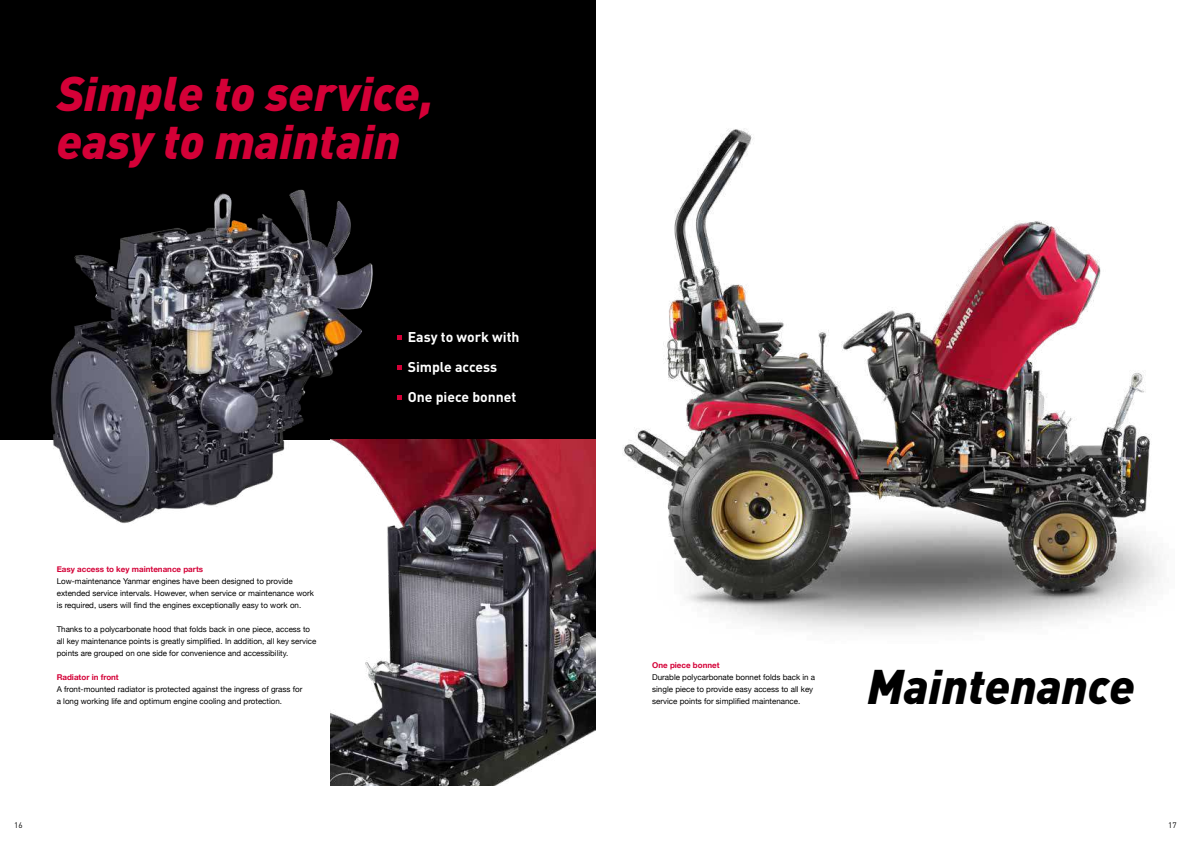
<style>
.page{position:relative;width:1191px;height:842px;background:#fff}
.page>*{position:absolute;margin:0;border:0;box-sizing:border-box;transform-origin:0 0}
.t1{font:italic 900 48px/48px "DIN";color:#d40037}
.t2{font:italic 900 48px "DIN";color:#000}
.t3{font:700 14px/30px "DIN Pro";color:#fff}
.t4{font:8px/12px "Helvetica Neue";color:#000}
.t5{font:700 8px "Helvetica Neue";color:#d40037}
.t6{font:8px "DIN Pro";color:#000}
</style>
<div class="page">
<div style="left:0;top:0;width:595px;height:439px;background:#000"></div>
<img style="left:622px;top:128px;width:539px;height:504px">
<img style="left:330px;top:439px;width:265px;height:346px">
<img style="left:25px;top:189px;width:368px;height:347px">
<svg style="left:397px;top:335px;width:4px;height:4px"></svg>
<svg style="left:397px;top:365px;width:4px;height:4px"></svg>
<svg style="left:397px;top:395px;width:4px;height:4px"></svg>
<h1 class="t1" style="left:57px;top:67px;width:378px">Simple to service, easy to maintain</h1>
<p class="t5" style="left:57px;top:563px;width:148px">Easy access to key maintenance parts</p>
<p class="t4" style="left:57px;top:575px;width:259px">Low-maintenance Yanmar engines have been designed to provide extended service intervals. However, when service or maintenance work is required, users will find the engines exceptionally easy to work on.</p>
<p class="t4" style="left:57px;top:623px;width:261px">Thanks to a polycarbonate hood that folds back in one piece, access to all key maintenance points is greatly simplified. In addition, all key service points are grouped on one side for convenience and accessibility.</p>
<p class="t5" style="left:57px;top:671px;width:64px">Radiator in front</p>
<p class="t4" style="left:57px;top:683px;width:247px">A front-mounted radiator is protected against the ingress of grass for a long working life and optimum engine cooling and protection.</p>
<h2 class="t3" style="left:408px;top:321px;width:113px">Easy to work with<br>Simple access<br>One piece bonnet</h2>
<p class="t5" style="left:652px;top:659px;width:69px">One piece bonnet</p>
<p class="t4" style="left:652px;top:671px;width:164px">Durable polycarbonate bonnet folds back in a single piece to provide easy access to all key service points for simplified maintenance.</p>
<h1 class="t2" style="left:867px;top:655px;width:269px">Maintenance</h1>
<p class="t6" style="left:14px;top:820px;width:10px">16</p>
<p class="t6" style="left:1168px;top:820px;width:10px">17</p>
</div>
